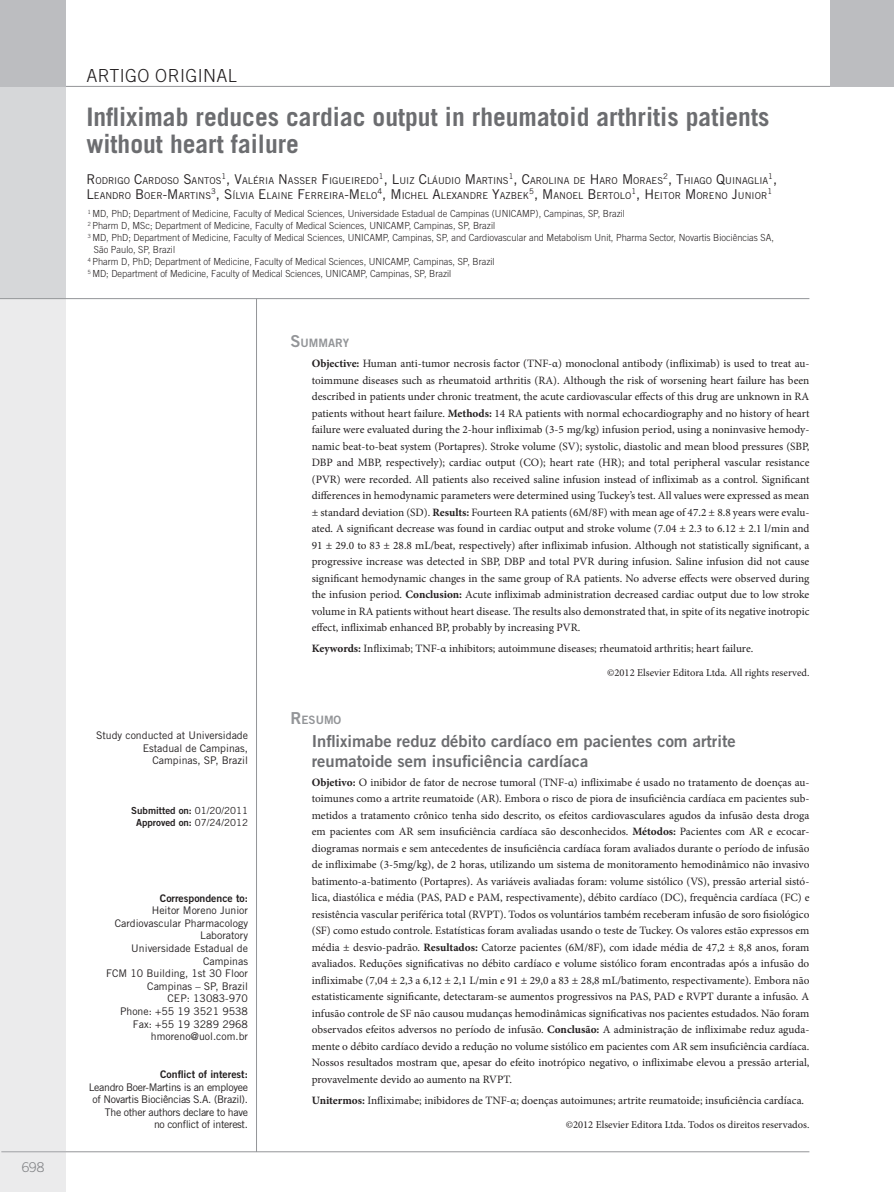
<style>
.page{position:relative;width:894px;height:1192px;background:#fff}
.page>*{position:absolute;margin:0;border:0;box-sizing:border-box;transform-origin:0 0}
._01_Titulo_Artigo_EN{font:700 25.5px/27px "Trade Gothic LT Std";color:#6c6d70}
.t1{font:300 18px "Trade Gothic LT Std";letter-spacing:.02em;color:#231f20}
._09_Titulo_Summary_I{font:16.5px/19.5px "Trade Gothic LT Std Bd 2";color:#6c6d70}
.t2{font:300 13.5px "Trade Gothic LT Std";color:#6c6d70}
._07_Titulo_Resumo_Su{font:11.55px "Trade Gothic LT Std Bd 2";color:#939598}
._08_Texto_Resumo{font:11.25px/16.5px "Minion Pro";color:#231f20;text-align:justify}
._08_Texto_Resumo_EN{font:11.25px/16.5px "Minion Pro";color:#231f20;text-align:justify}
._04_Lateral_EN{font:10.5px/12.6px "Trade Gothic LT Std";color:#231f20;text-align:right}
._04_Lateral_EN-2{font:10.5px/12.6px "Trade Gothic LT Std";letter-spacing:-.03em;color:#231f20;text-align:right}
._08_Texto_Resumo-2{font:10.5px "Minion Pro";color:#231f20}
._04_Lateral_EN-3{font:10.5px "Trade Gothic LT Std Bd 2";color:#231f20}
._03_Titulacao_EN{font:300 9.75px/12px "Trade Gothic LT Std";color:#231f20;scale:.95 1}
.Data{font:9.75px "Trade Gothic LT Std Bd 2";color:#231f20}
._02_Autores_EN{font:9.45px "Trade Gothic LT Std";color:#231f20}
._02_Autores_EN-2{font:7.8px "Trade Gothic LT Std";color:#231f20}
.s1{font-size:13.5px}
.s2{font-family:"Trade Gothic LT Std"}
.s3{font-family:"Trade Gothic LT Std Bd 2"}
.s4{font-size:16.5px}
.s5{font-weight:700}
</style>
<div class="page">
<hr style="left:0;top:86px;width:894px;height:1px;background:#939598">
<hr style="left:1px;top:1151px;width:808px;height:1px;background:#939598">
<div style="left:830px;top:0;width:64px;height:86px;background:#bcbdc0"></div>
<div style="left:0;top:0;width:65px;height:86px;background:#bcbdc0"></div>
<div style="left:0;top:298px;width:65px;height:894px;background:#ebebec"></div>
<div style="left:0;top:86px;width:65px;height:212px;background:#d6d7d9"></div>
<hr style="left:0;top:298px;width:809px;height:1px;background:#939598">
<hr style="left:256px;top:299px;width:1px;height:853px;background:#939598">
<p class="t2" style="left:22px;top:1159px;width:24px">698</p>
<h2 class="t1" style="left:86px;top:65px;width:152px">ARTIGO ORIGINAL</h2>
<p class="_01_Titulo_Artigo_EN" style="left:86px;top:103px;width:684px">Infliximab reduces cardiac output in rheumatoid arthritis patients without heart failure</p>
<p class="_02_Autores_EN" style="left:86px;top:175px;width:683px"><span class="s1">R</span>ODR IGO <span class="s1">C</span>AR DOSO <span class="s1">S</span>ANTOS<sup>1</sup><span class="s1">, V</span>ALÉR IA <span class="s1">N</span>ASSER <span class="s1">F</span>IGUEIR EDO<sup>1</sup><span class="s1">, L</span>UIZ <span class="s1">C</span>LÁUDIO <span class="s1">M</span>ARTINS<sup>1</sup><span class="s1">, C</span>AROLINA DE <span class="s1">H</span>ARO <span class="s1">M</span>ORAES<sup>2</sup><span class="s1">, T</span>H IAGO <span class="s1">Q</span>UINAGLIA</p>
<p class="_02_Autores_EN-2" style="left:768px;top:172px;width:10px">1<span class="s1">,</span></p>
<p class="_02_Autores_EN" style="left:86px;top:190px;width:681px"><span class="s1">L</span>EANDRO <span class="s1">B</span>OER<span class="s1">-M</span>ARTINS<sup>3</sup><span class="s1">, S</span> ÍLVIA <span class="s1">E</span> LAINE <span class="s1">F</span>ERR EIRA<span class="s1">-M</span>ELO<sup>4</sup><span class="s1">, M</span>ICH EL <span class="s1">A</span>LEXANDR E <span class="s1">Y</span>AZB EK<sup>5</sup><span class="s1">, M</span>ANOEL <span class="s1">B</span>ERTOLO<sup>1</sup><span class="s1">, H</span>EITOR <span class="s1">M</span>OR ENO <span class="s1">J</span>UNIOR</p>
<p class="_02_Autores_EN-2" style="left:767px;top:187px;width:6px">1</p>
<p class="_03_Titulacao_EN" style="left:88px;top:208px;width:567px"><sup>1</sup> MD, PhD; Department of Medicine, Faculty of Medical Sciences, Universidade Estadual de Campinas (UNICAMP), Campinas, SP, Brazil</p>
<p class="_03_Titulacao_EN" style="left:88px;top:220px;width:430px"><sup>2</sup> Pharm D, MSc; Department of Medicine, Faculty of Medical Sciences, UNICAMP, Campinas, SP, Brazil</p>
<p class="_03_Titulacao_EN" style="left:94px;top:232px;width:717px;text-indent:-6px"><sup>3</sup> MD, PhD; Department of Medicine, Faculty of Medical Sciences, UNICAMP, Campinas, SP, and Cardiovascular and Metabolism Unit, Pharma Sector, Novartis Biociências SA,<br>São Paulo, SP, Brazil</p>
<p class="_03_Titulacao_EN" style="left:88px;top:256px;width:430px"><sup>4</sup> Pharm D, PhD; Department of Medicine, Faculty of Medical Sciences, UNICAMP, Campinas, SP, Brazil</p>
<p class="_03_Titulacao_EN" style="left:88px;top:268px;width:384px"><sup>5</sup> MD; Department of Medicine, Faculty of Medical Sciences, UNICAMP, Campinas, SP, Brazil</p>
<p class="_04_Lateral_EN" style="left:96px;top:729px;width:153px">Study conducted at Universidade<br>Estadual de Campinas,<br>Campinas, SP, Brazil</p>
<p class="Data" style="left:131px;top:804px;width:118px">Submitted on: <span class="s2">01/20/2011</span></p>
<p class="Data" style="left:136px;top:816px;width:113px">Approved on: <span class="s2">07/24/2012</span></p>
<p class="_04_Lateral_EN-3" style="left:160px;top:891px;width:90px">Correspondence to:</p>
<p class="_04_Lateral_EN" style="left:152px;top:904px;width:98px">Heitor Moreno Junior</p>
<p class="_04_Lateral_EN" style="left:115px;top:916px;width:135px">Cardiovascular Pharmacology<br>Laboratory</p>
<p class="_04_Lateral_EN" style="left:131px;top:942px;width:118px">Universidade Estadual de<br>Campinas</p>
<p class="_04_Lateral_EN" style="left:106px;top:967px;width:143px">FCM 10 Building, 1st 30 Floor</p>
<p class="_04_Lateral_EN" style="left:147px;top:979px;width:102px">Campinas – SP, Brazil</p>
<p class="_04_Lateral_EN" style="left:167px;top:992px;width:82px">CEP: 13083-970</p>
<p class="_04_Lateral_EN" style="left:120px;top:1005px;width:129px">Phone: +55 19 3521 9538</p>
<p class="_04_Lateral_EN" style="left:133px;top:1017px;width:117px">Fax: +55 19 3289 2968</p>
<p class="_04_Lateral_EN" style="left:151px;top:1030px;width:99px">hmoreno@uol.com.br</p>
<p class="_04_Lateral_EN-2" style="left:89px;top:1068px;width:161px"><span class="s3">Conflict of interest:<br></span>Leandro Boer-Martins is an employee of Novartis Biociências S.A. (Brazil).<br>The other authors declare to have<br>no conflict of interest.</p>
<p class="_07_Titulo_Resumo_Su" style="left:290px;top:335px;width:60px"><span class="s4">S</span>UMMARY</p>
<p class="_08_Texto_Resumo_EN" style="left:312px;top:355px;width:499px"><span class="s5">Objective:</span> Human anti-tumor necrosis factor (TNF-α) monoclonal antibody (infliximab) is used to treat au&shy;toimmune diseases such as rheumatoid arthritis (RA). Although the risk of worsening heart failure has been described in patients under chronic treatment, the acute cardiovascular effects of this drug are unknown in RA patients without heart failure. <span class="s5">Methods:</span> 14 RA patients with normal echocardiography and no history of heart failure were evaluated during the 2-hour infliximab (3-5 mg/kg) infusion period, using a noninvasive hemody&shy;namic beat-to-beat system (Portapres). Stroke volume (SV); systolic, diastolic and mean blood pressures (SBP, DBP and MBP, respectively); cardiac output (CO); heart rate (HR); and total peripheral vascular resistance (PVR) were recorded. All patients also received saline infusion instead of infliximab as a control. Significant differences in hemodynamic parameters were determined using Tuckey’s test. All values were expressed as mean ± standard deviation (SD). <span class="s5">Results:</span> Fourteen RA patients (6M/8F) with mean age of 47.2 ± 8.8 years were evalu&shy;ated. A significant decrease was found in cardiac output and stroke volume (7.04 ± 2.3 to 6.12 ± 2.1 l/min and 91 ± 29.0 to 83 ± 28.8 mL/beat, respectively) after infliximab infusion. Although not statistically significant, a progressive increase was detected in SBP, DBP and total PVR during infusion. Saline infusion did not cause significant hemodynamic changes in the same group of RA patients. No adverse effects were observed during the infusion period. <span class="s5">Conclusion:</span> Acute infliximab administration decreased cardiac output due to low stroke volume in RA patients without heart disease. The results also demonstrated that, in spite of its negative inotropic effect, infliximab enhanced BP, probably by increasing PVR.</p>
<p class="_08_Texto_Resumo_EN" style="left:312px;top:640px;width:443px"><span class="s5">Keywords:</span> Infliximab; TNF-α inhibitors; autoimmune diseases; rheumatoid arthritis; heart failure.</p>
<p class="_08_Texto_Resumo-2" style="left:607px;top:665px;width:204px">©2012 Elsevier Editora Ltda. All rights reserved.</p>
<p class="_07_Titulo_Resumo_Su" style="left:290px;top:712px;width:52px"><span class="s4">R</span>ESUMO</p>
<p class="_09_Titulo_Summary_I" style="left:312px;top:731px;width:425px">Infliximabe reduz débito cardíaco em pacientes com artrite reumatoide sem insuficiência cardíaca</p>
<p class="_08_Texto_Resumo" style="left:312px;top:774px;width:499px"><span class="s5">Objetivo:</span> O inibidor de fator de necrose tumoral (TNF-α) infliximabe é usado no tratamento de doenças au&shy;toimunes como a artrite reumatoide (AR). Embora o risco de piora de insuficiência cardíaca em pacientes sub&shy;metidos a tratamento crônico tenha sido descrito, os efeitos cardiovasculares agudos da infusão desta droga em pacientes com AR sem insuficiência cardíaca são desconhecidos. <span class="s5">Métodos:</span> Pacientes com AR e ecocar&shy;diogramas normais e sem antecedentes de insuficiência cardíaca foram avaliados durante o período de infusão de infliximabe (3-5mg/kg), de 2 horas, utilizando um sistema de monitoramento hemodinâmico não invasivo batimento-a-batimento (Portapres). As variáveis avaliadas foram: volume sistólico (VS), pressão arterial sistó&shy;lica, diastólica e média (PAS, PAD e PAM, respectivamente), débito cardíaco (DC), frequência cardíaca (FC) e resistência vascular periférica total (RVPT). Todos os voluntários também receberam infusão de soro fisiológico (SF) como estudo controle. Estatísticas foram avaliadas usando o teste de Tuckey. Os valores estão expressos em média ± desvio-padrão. <span class="s5">Resultados:</span> Catorze pacientes (6M/8F), com idade média de 47,2 ± 8,8 anos, foram avaliados. Reduções significativas no débito cardíaco e volume sistólico foram encontradas após a infusão do infliximabe (7,04 ± 2,3 a 6,12 ± 2,1 L/min e 91 ± 29,0 a 83 ± 28,8 mL/batimento, respectivamente). Embora não estatisticamente significante, detectaram-se aumentos progressivos na PAS, PAD e RVPT durante a infusão. A infusão controle de SF não causou mudanças hemodinâmicas significativas nos pacientes estudados. Não foram observados efeitos adversos no período de infusão. <span class="s5">Conclusão:</span> A administração de infliximabe reduz aguda&shy;mente o débito cardíaco devido a redução no volume sistólico em pacientes com AR sem insuficiência cardíaca.<br>Nossos resultados mostram que, apesar do efeito inotrópico negativo, o infliximabe elevou a pressão arterial, provavelmente devido ao aumento na RVPT.</p>
<p class="_08_Texto_Resumo" style="left:312px;top:1092px;width:494px"><span class="s5">Unitermos:</span> Infliximabe; inibidores de TNF-α; doenças autoimunes; artrite reumatoide; insuficiência cardíaca.</p>
<p class="_08_Texto_Resumo-2" style="left:566px;top:1117px;width:245px">©2012 Elsevier Editora Ltda. Todos os direitos reservados.</p>
</div>
